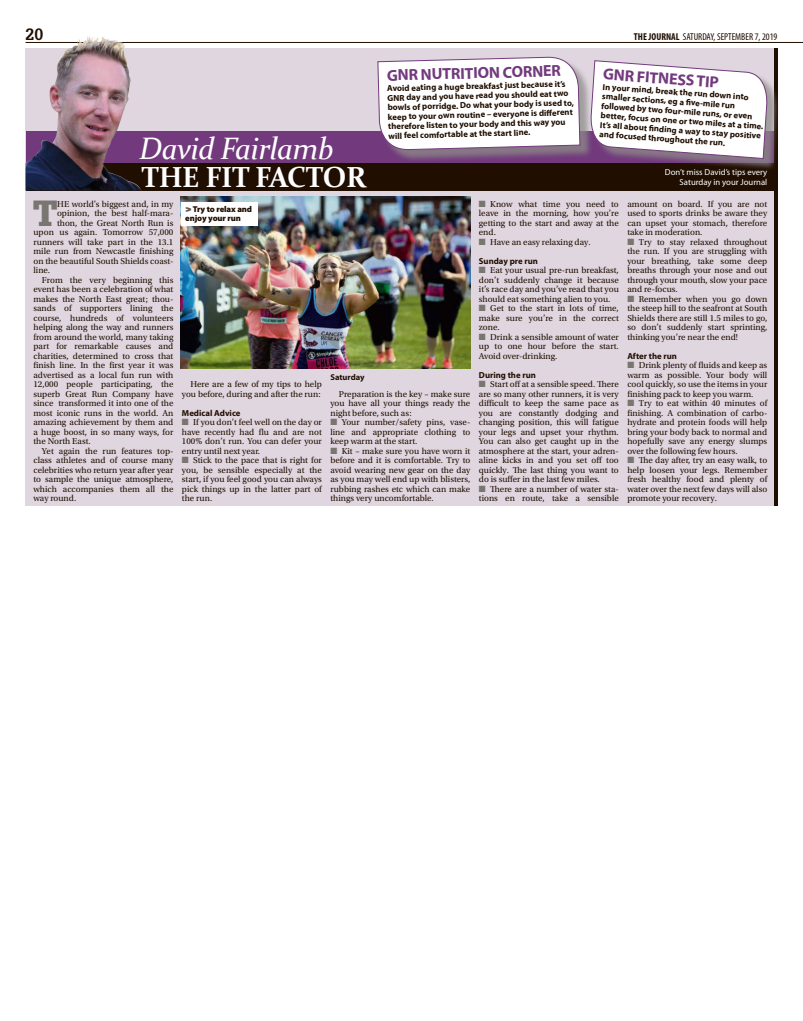
<style>
.page{position:relative;width:803px;height:1021px;background:#fff}
.page>*{position:absolute;margin:0;border:0;box-sizing:border-box;transform-origin:0 0}
.t1{font:900 35.5px "Glypha LT Std";color:#797571}
.t2{font:italic 31px "Constantia";letter-spacing:-.02em;color:#fff}
.t3{font:700 29px "Constantia";letter-spacing:-.02em;color:#fff}
.t4{font:700 16px "Myriad Pro";color:#723a7d}
.t5{font:700 16px "Glypha LT Std";color:#200e00}
.t6{font:condensed 10px "Myriad Pro";color:#200e00}
.t7{font:9px/9.5px "Utopia Std";color:#200e00;text-align:justify}
.t8{font:700 8.7px/9.5px "Myriad Pro";color:#200e00}
.t9{font:8.7px/9.5px "Myriad Pro";color:#fff;text-align:right}
.t10{font:900 8.5px/9.5px "Myriad Pro";letter-spacing:-.01em;color:#200e00}
.t11{font:700 8.5px "Myriad Pro";color:#200e00}
.s1{font-weight:700}
.s2{font-family:"Futura Std";font-weight:800;color:#625d58}
.s3{color:#797571}
</style>
<div class="page">
<hr style="left:26px;top:42px;width:776px;height:1px;background:#200e00">
<div style="left:26px;top:48px;width:751px;height:457px;background:#e0d6e0"></div>
<div style="left:26px;top:131px;width:747px;height:33px;background:#723a7d"></div>
<div style="left:26px;top:164px;width:749px;height:27px;background:#200e00"></div>
<svg style="left:774px;top:48px;width:3px;height:457px"></svg>
<div style="left:379px;top:59px;width:213px;height:103px;background:#8f8c89;opacity:.75"></div>
<svg style="left:376px;top:56px;width:204px;height:142px"></svg>
<div style="left:592px;top:62px;width:187px;height:109px;background:#8f8c89;opacity:.75"></div>
<svg style="left:589px;top:60px;width:179px;height:99px;background:#ede8ee"></svg>
<img style="left:181px;top:197px;width:289px;height:171px">
<img style="left:26px;top:36px;width:115px;height:154px">
<div style="left:181px;top:202px;width:76px;height:23px;background:#fff"></div>
<h3 class="t5" style="left:26px;top:24px;width:19px">20</h3>
<p class="t6" style="left:633px;top:31px;width:145px"><span class="s1">THE JOURNAL</span> SATURDAY, SEPTEMBER 7, 2019</p>
<h2 class="t2" style="left:139px;top:127px;width:196px">David Fairlamb</h2>
<h3 class="t3" style="left:141px;top:157px;width:227px">THE FIT FACTOR</h3>
<h3 class="t4" style="left:386px;top:64px;width:175px;rotate:-1deg">GNR NUTRITION CORNER</h3>
<p class="t8" style="left:387px;top:83px;width:188px;rotate:-1deg">Avoid eating a huge breakfast just because it’s GNR day and you have read you should eat two bowls of porridge. Do what your body is used to, keep to your own routine – everyone is diff erent therefore listen to your body and this way you will feel comfortable at the start line.</p>
<h3 class="t4" style="left:603px;top:64px;width:117px;rotate:4deg">GNR FITNESS TIP</h3>
<p class="t8" style="left:603px;top:82px;width:164px;rotate:4deg">In your mind, break the run down into smaller sections, eg a fi ve-mile run followed by two four-mile runs, or even better, focus on one or two miles at a time.<br>It’s all about fi nding a way to stay positive and focused throughout the run.</p>
<p class="t9" style="left:664px;top:168px;width:104px">Don’t miss David’s tips every<br>Saturday in your Journal</p>
<h1 class="t1" style="left:33px;top:191px;width:25px">T</h1>
<p class="t7" style="left:57px;top:199px;width:118px">he world’s biggest and, in my</p>
<p class="t7" style="left:57px;top:208px;width:118px">opinion, the best half-mara-</p>
<p class="t7" style="left:57px;top:218px;width:118px">thon, the Great North Run is</p>
<p class="t7" style="left:33px;top:227px;width:141px">upon us again. Tomorrow 57,000</p>
<p class="t7" style="left:33px;top:237px;width:141px">runners will take part in the 13.1</p>
<p class="t7" style="left:33px;top:246px;width:141px">mile run from Newcastle finishing</p>
<p class="t7" style="left:33px;top:256px;width:141px">on the beautiful South Shields coast-</p>
<p class="t7" style="left:33px;top:265px;width:18px">line.</p>
<p class="t7" style="left:42px;top:275px;width:133px">From the very beginning this</p>
<p class="t7" style="left:33px;top:284px;width:141px">event has been a celebration of what</p>
<p class="t7" style="left:33px;top:294px;width:141px">makes the North East great; thou-</p>
<p class="t7" style="left:33px;top:303px;width:141px">sands of supporters lining the</p>
<p class="t7" style="left:33px;top:313px;width:141px">course, hundreds of volunteers</p>
<p class="t7" style="left:33px;top:323px;width:141px">helping along the way and runners</p>
<p class="t7" style="left:33px;top:332px;width:141px">from around the world, many taking</p>
<p class="t7" style="left:33px;top:342px;width:141px">part for remarkable causes and</p>
<p class="t7" style="left:33px;top:351px;width:141px">charities, determined to cross that</p>
<p class="t7" style="left:33px;top:361px;width:141px">finish line. In the first year it was</p>
<p class="t7" style="left:33px;top:370px;width:141px">advertised as a local fun run with</p>
<p class="t7" style="left:33px;top:380px;width:141px">12,000 people participating, the</p>
<p class="t7" style="left:33px;top:389px;width:141px">superb Great Run Company have</p>
<p class="t7" style="left:33px;top:399px;width:141px">since transformed it into one of the</p>
<p class="t7" style="left:33px;top:408px;width:141px">most iconic runs in the world. An</p>
<p class="t7" style="left:33px;top:418px;width:141px">amazing achievement by them and</p>
<p class="t7" style="left:33px;top:427px;width:141px">a huge boost, in so many ways, for</p>
<p class="t7" style="left:33px;top:437px;width:59px">the North East.</p>
<p class="t7" style="left:42px;top:446px;width:133px">Yet again the run features top-</p>
<p class="t7" style="left:33px;top:456px;width:141px">class athletes and of course many</p>
<p class="t7" style="left:33px;top:465px;width:141px">celebrities who return year after year</p>
<p class="t7" style="left:33px;top:475px;width:141px">to sample the unique atmosphere,</p>
<p class="t7" style="left:33px;top:484px;width:141px">which accompanies them all the</p>
<p class="t7" style="left:33px;top:494px;width:44px">way round.</p>
<p class="t10" style="left:185px;top:204px;width:68px"><span class="s2">&gt;</span>Try to relax and enjoy your run</p>
<p class="t11" style="left:330px;top:372px;width:36px">Saturday</p>
<p class="t7" style="left:330px;top:389px;width:141px;text-indent:9px">Preparation is the key – make sure you have all your things ready the night before, such as:</p>
<p class="t7" style="left:330px;top:417px;width:141px"><span class="s3">■</span> Your number/safety pins, vase&shy;line and appropriate clothing to keep warm at the start.</p>
<p class="t7" style="left:330px;top:446px;width:141px"><span class="s3">■</span> Kit – make sure you have worn it before and it is comfortable. Try to avoid wearing new gear on the day as you may well end up with blisters, rubbing rashes etc which can make things very uncomfortable.</p>
<p class="t7" style="left:182px;top:380px;width:141px;text-align:right">Here are a few of my tips to help you before, during and after the run:</p>
<p class="t8" style="left:182px;top:407px;width:60px">Medical Advice</p>
<p class="t7" style="left:182px;top:417px;width:141px"><span class="s3">■</span> If you don’t feel well on the day or have recently had flu and are not 100% don’t run. You can defer your entry until next year.</p>
<p class="t7" style="left:182px;top:455px;width:141px"><span class="s3">■</span> Stick to the pace that is right for you, be sensible especially at the start, if you feel good you can always pick things up in the latter part of the run.</p>
<p class="t7" style="left:478px;top:199px;width:141px"><span class="s3">■</span> Know what time you need to leave in the morning, how you’re getting to the start and away at the end.</p>
<p class="t7" style="left:478px;top:237px;width:113px"><span class="s3">■</span> Have an easy relaxing day.</p>
<p class="t8" style="left:478px;top:255px;width:61px">Sunday pre run</p>
<p class="t7" style="left:478px;top:265px;width:141px"><span class="s3">■</span> Eat your usual pre-run breakfast, don’t suddenly change it because it’s race day and you’ve read that you should eat something alien to you.</p>
<p class="t7" style="left:478px;top:303px;width:141px"><span class="s3">■</span> Get to the start in lots of time, make sure you’re in the correct zone.</p>
<p class="t7" style="left:478px;top:332px;width:141px"><span class="s3">■</span> Drink a sensible amount of water up to one hour before the start.<br>Avoid over-drinking.</p>
<p class="t8" style="left:478px;top:369px;width:58px">During the run</p>
<p class="t7" style="left:478px;top:379px;width:141px"><span class="s3">■</span> Start off at a sensible speed. There are so many other runners, it is very difficult to keep the same pace as you are constantly dodging and changing position, this will fatigue your legs and upset your rhythm.<br>You can also get caught up in the atmosphere at the start, your adren&shy;aline kicks in and you set off too quickly. The last thing you want to do is suffer in the last few miles.</p>
<p class="t7" style="left:478px;top:484px;width:141px"><span class="s3">■</span> There are a number of water sta&shy;tions en route, take a sensible</p>
<p class="t7" style="left:627px;top:199px;width:141px">amount on board. If you are not used to sports drinks be aware they can upset your stomach, therefore take in moderation.</p>
<p class="t7" style="left:627px;top:237px;width:141px"><span class="s3">■</span> Try to stay relaxed throughout the run. If you are struggling with your breathing, take some deep breaths through your nose and out through your mouth, slow your pace and re-focus.</p>
<p class="t7" style="left:627px;top:294px;width:141px"><span class="s3">■</span> Remember when you go down the steep hill to the seafront at South Shields there are still 1.5 miles to go, so don’t suddenly start sprinting, thinking you’re near the end!</p>
<p class="t8" style="left:627px;top:350px;width:51px">After the run</p>
<p class="t7" style="left:627px;top:360px;width:141px"><span class="s3">■</span> Drink plenty of fluids and keep as warm as possible. Your body will cool quickly, so use the items in your finishing pack to keep you warm.</p>
<p class="t7" style="left:627px;top:398px;width:141px"><span class="s3">■</span> Try to eat within 40 minutes of finishing. A combination of carbo&shy;hydrate and protein foods will help bring your body back to normal and hopefully save any energy slumps over the following few hours.</p>
<p class="t7" style="left:627px;top:455px;width:141px"><span class="s3">■</span> The day after, try an easy walk, to help loosen your legs. Remember fresh healthy food and plenty of water over the next few days will also promote your recovery.</p>
</div>
